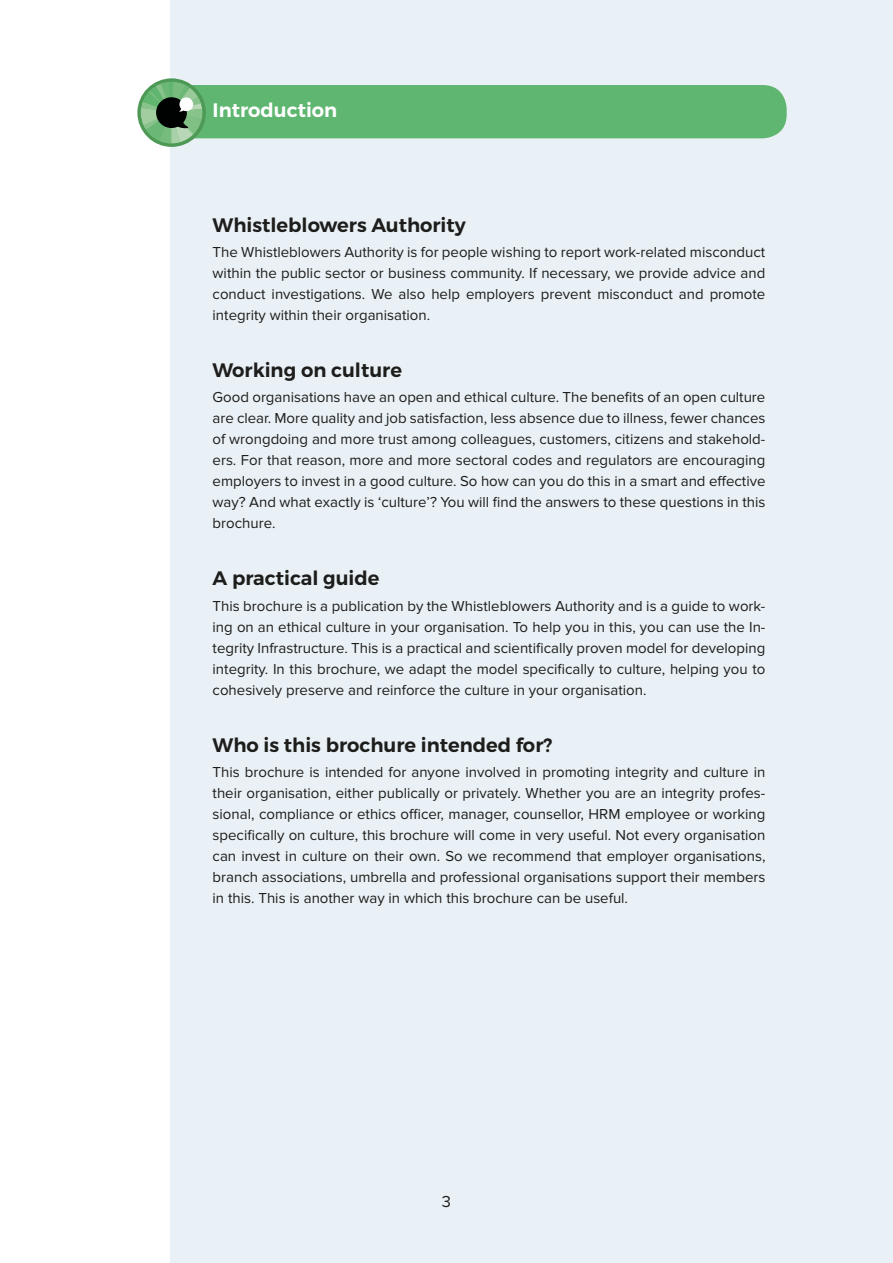
<style>
.page{position:relative;width:893px;height:1263px;background:#fff}
.page>*{position:absolute;margin:0;border:0;box-sizing:border-box;transform-origin:0 0}
.t1{font:600 19.5px "Montserrat";color:#1d1d1b}
.t2{font:600 19.5px "Montserrat";color:#fff}
.t3{font:16.5px "Proxima Nova";color:#1d1d1b}
.t4{font:15px/21px "Proxima Nova";color:#1d1d1b;text-align:justify}
</style>
<div class="page">
<div style="left:170px;top:0;width:723px;height:1263px;background:#eaf1f6"></div>
<div style="left:149px;top:85px;width:638px;height:53px;background:#5fb670;border-radius:24px"></div>
<svg style="left:137px;top:78px;width:69px;height:69px"></svg>
<h1 class="t2" style="left:213px;top:98px;width:126px">Introduction</h1>
<h1 class="t1" style="left:213px;top:213px;width:255px">Whistleblowers Authority</h1>
<p class="t4" style="left:213px;top:242px;width:554px">The Whistleblowers Authority is for people wishing to report work-related misconduct within the public sector or business community. If necessary, we provide advice and conduct investigations. We also help employers prevent misconduct and promote integrity within their organisation.</p>
<h1 class="t1" style="left:213px;top:358px;width:191px">Working on culture</h1>
<p class="t4" style="left:213px;top:387px;width:554px">Good organisations have an open and ethical culture. The benefits of an open culture are clear. More quality and job satisfaction, less absence due to illness, fewer chances of wrongdoing and more trust among colleagues, customers, citizens and stakehold&shy;ers. For that reason, more and more sectoral codes and regulators are encouraging employers to invest in a good culture. So how can you do this in a smart and effective way? And what exactly is ‘culture’? You will find the answers to these questions in this brochure.</p>
<h1 class="t1" style="left:213px;top:566px;width:168px">A practical guide</h1>
<p class="t4" style="left:213px;top:595px;width:554px">This brochure is a publication by the Whistleblowers Authority and is a guide to work&shy;ing on an ethical culture in your organisation. To help you in this, you can use the In&shy;tegrity Infrastructure. This is a practical and scientifically proven model for developing integrity. In this brochure, we adapt the model specifically to culture, helping you to cohesively preserve and reinforce the culture in your organisation.</p>
<h1 class="t1" style="left:213px;top:732px;width:341px">Who is this brochure intended for?</h1>
<p class="t4" style="left:213px;top:761px;width:554px">This brochure is intended for anyone involved in promoting integrity and culture in their organisation, either publically or privately. Whether you are an integrity profes&shy;sional, compliance or ethics officer, manager, counsellor, HRM employee or working specifically on culture, this brochure will come in very useful. Not every organisation can invest in culture on their own. So we recommend that employer organisations, branch associations, umbrella and professional organisations support their members in this. This is another way in which this brochure can be useful.</p>
<p class="t3" style="left:442px;top:1192px;width:11px">3</p>
</div>
